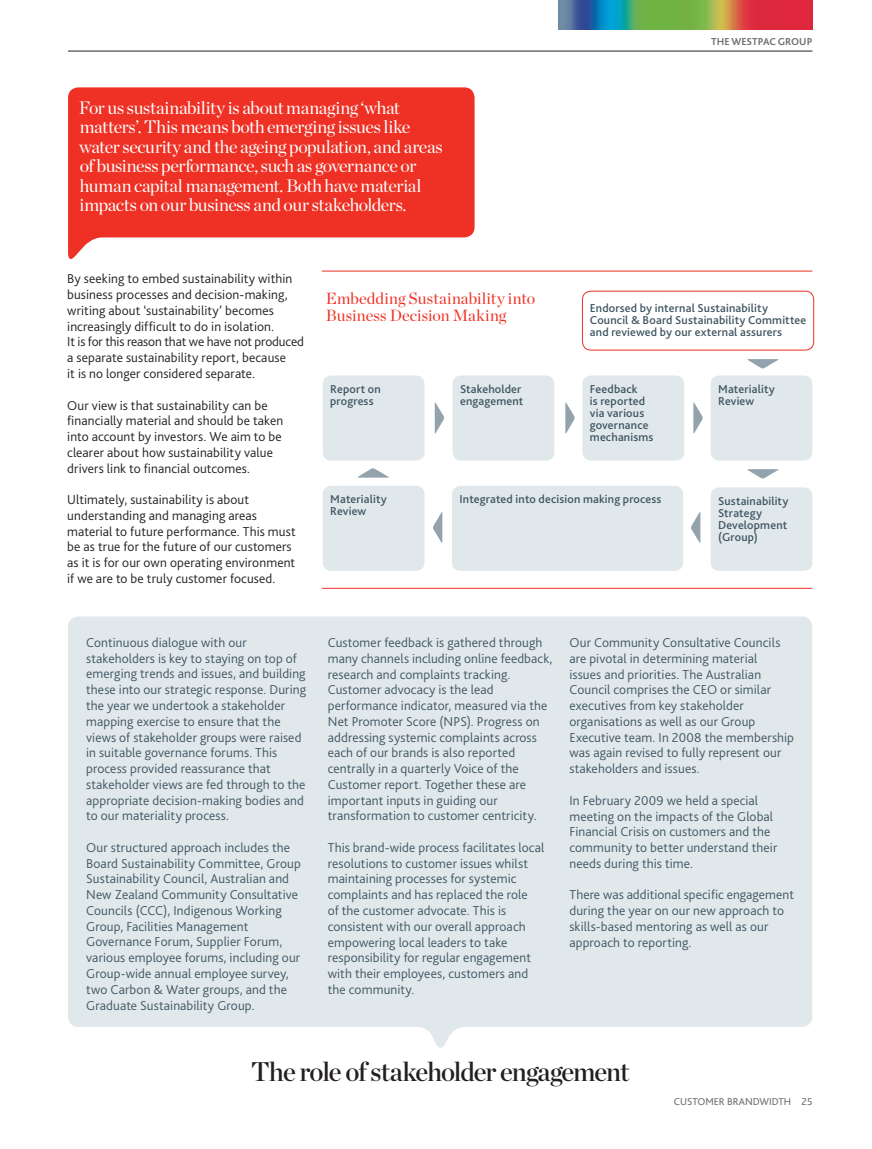
<style>
.page{position:relative;width:872px;height:1149px;background:#fff}
.page>*{position:absolute;margin:0;border:0;box-sizing:border-box;transform-origin:0 0}
.t1{font:27px "Chronicle Display Semi";letter-spacing:-.04em;color:#231f20}
.t2{font:18px/19.5px "Chronicle Display";letter-spacing:-.025em;color:#fff}
.t3{font:16.2px/16.5px "Chronicle Display";letter-spacing:.005em;color:#ee3124}
.t4{font:300 13.5px/15.8px "Bliss 2";letter-spacing:.01em;color:#405661}
.t5{font:300 13.5px/15.8px "Bliss 2";letter-spacing:.005em;color:#231f20}
.t6{font:500 12px/12px "Bliss 2";letter-spacing:.015em;color:#405661}
.t7{font:10.5px "Bliss 2";color:#6d6e71}
.t8{font:700 10.5px "Bliss 2";letter-spacing:.005em;color:#6d6e71}
</style>
<div class="page">
<svg style="left:68px;top:87px;width:406px;height:172px;background:#f04a3f"></svg>
<div style="left:68px;top:616px;width:744px;height:432px;background:#e1e8ec"></div>
<hr style="left:322px;top:270px;width:490px;height:1px;background:#ee3124">
<hr style="left:322px;top:587px;width:490px;height:1px;background:#ee3124">
<div style="left:710px;top:487px;width:102px;height:83px;background:#e1e8ec;border-radius:9px"></div>
<div style="left:452px;top:375px;width:102px;height:85px;background:#e1e8ec;border-radius:9px"></div>
<div style="left:710px;top:375px;width:102px;height:85px;background:#e1e8ec;border-radius:9px"></div>
<div style="left:582px;top:375px;width:102px;height:85px;background:#e1e8ec;border-radius:9px"></div>
<div style="left:452px;top:485px;width:231px;height:85px;background:#e1e8ec;border-radius:9px"></div>
<div style="left:582px;top:291px;width:232px;height:59px;border:1px solid #ee3124;border-radius:9px"></div>
<div style="left:323px;top:485px;width:101px;height:85px;background:#e1e8ec;border-radius:9px"></div>
<div style="left:323px;top:375px;width:101px;height:85px;background:#e1e8ec;border-radius:9px"></div>
<svg style="left:565px;top:402px;width:10px;height:32px"></svg>
<svg style="left:435px;top:402px;width:9px;height:32px"></svg>
<svg style="left:693px;top:402px;width:10px;height:32px"></svg>
<svg style="left:691px;top:512px;width:9px;height:31px"></svg>
<svg style="left:433px;top:512px;width:9px;height:31px"></svg>
<svg style="left:358px;top:468px;width:31px;height:9px"></svg>
<svg style="left:747px;top:469px;width:32px;height:10px"></svg>
<svg style="left:747px;top:359px;width:32px;height:10px"></svg>
<img style="left:558px;top:0;width:254px;height:30px">
<hr style="left:68px;top:51px;width:744px;height:1px;background:#231f20">
<p class="t2" style="left:79px;top:96px;width:365px">For us sustainability is about managing ‘what matters’. This means both emerging issues like water security and the ageing population, and areas of business performance, such as governance or human capital management. Both have material impacts on our business and our stakeholders.</p>
<p class="t8" style="left:711px;top:35px;width:50px">THE WES TPAC</p>
<p class="t8" style="left:777px;top:35px;width:10px">GROUP</p>
<p class="t5" style="left:67px;top:270px;width:238px">By seeking to embed sustainability within business processes and decision-making, writing about ‘sustainability’ becomes increasingly difficult to do in isolation.<br>It is for this reason that we have not produced a separate sustainability report, because<br>it is no longer considered separate.</p>
<p class="t5" style="left:67px;top:397px;width:217px">Our view is that sustainability can be financially material and should be taken into account by investors. We aim to be clearer about how sustainability value drivers link to financial outcomes.</p>
<p class="t5" style="left:67px;top:491px;width:230px">Ultimately, sustainability is about understanding and managing areas material to future performance. This must be as true for the future of our customers as it is for our own operating environment if we are to be truly customer focused.</p>
<p class="t4" style="left:86px;top:634px;width:222px">Continuous dialogue with our stakeholders is key to staying on top of emerging trends and issues, and building these into our strategic response. During the year we undertook a stakeholder mapping exercise to ensure that the views of stakeholder groups were raised in suitable governance forums. This process provided reassurance that stakeholder views are fed through to the appropriate decision-making bodies and to our materiality process.</p>
<p class="t4" style="left:86px;top:838px;width:216px">Our structured approach includes the Board Sustainability Committee, Group Sustainability Council, Australian and New Zealand Community Consultative Councils (CCC), Indigenous Working Group, Facilities Management Governance Forum, Supplier Forum, various employee forums, including our Group-wide annual employee survey, two Carbon &amp; Water groups, and the Graduate Sustainability Group.</p>
<p class="t3" style="left:326px;top:289px;width:211px">Embedding Sustainability into<br>Business Decision Making</p>
<p class="t6" style="left:590px;top:301px;width:218px">Endorsed by internal Sustainability<br>Council &amp; Board Sustainability Committee and reviewed by our external assurers</p>
<p class="t6" style="left:330px;top:382px;width:52px">Report on progress</p>
<p class="t6" style="left:330px;top:492px;width:58px">Materiality<br>Review</p>
<p class="t6" style="left:460px;top:382px;width:65px">Stakeholder engagement</p>
<p class="t6" style="left:718px;top:382px;width:58px">Materiality<br>Review</p>
<p class="t6" style="left:590px;top:382px;width:65px">Feedback<br>is reported via various governance mechanisms</p>
<p class="t6" style="left:459px;top:492px;width:204px">Integrated into decision making process</p>
<p class="t6" style="left:718px;top:494px;width:72px">Sustainability<br>Strategy<br>Development (Group)</p>
<p class="t4" style="left:328px;top:634px;width:226px">Customer feedback is gathered through many channels including online feedback, research and complaints tracking.<br>Customer advocacy is the lead performance indicator, measured via the Net Promoter Score (NPS). Progress on addressing systemic complaints across each of our brands is also reported centrally in a quarterly Voice of the Customer report. Together these are important inputs in guiding our transformation to customer centricity.</p>
<p class="t4" style="left:328px;top:839px;width:218px">This brand-wide process facilitates local resolutions to customer issues whilst maintaining processes for systemic complaints and has replaced the role<br>of the customer advocate. This is consistent with our overall approach empowering local leaders to take responsibility for regular engagement with their employees, customers and the community.</p>
<p class="t4" style="left:569px;top:634px;width:226px">Our Community Consultative Councils are pivotal in determining material<br>issues and priorities. The Australian Council comprises the CEO or similar executives from key stakeholder organisations as well as our Group Executive team. In 2008 the membership was again revised to fully represent our stakeholders and issues.</p>
<p class="t4" style="left:569px;top:791px;width:209px">In February 2009 we held a special meeting on the impacts of the Global Financial Crisis on customers and the community to better understand their needs during this time.</p>
<p class="t4" style="left:569px;top:886px;width:226px">There was additional specific engagement during the year on our new approach to skills-based mentoring as well as our approach to reporting.</p>
<h1 class="t1" style="left:251px;top:1049px;width:380px">The role of stakeholder engagement</h1>
<p class="t7" style="left:674px;top:1094px;width:6px">CUSTO</p>
<p class="t7" style="left:705px;top:1094px;width:108px">MER BRANDWIDTH 25</p>
</div>
